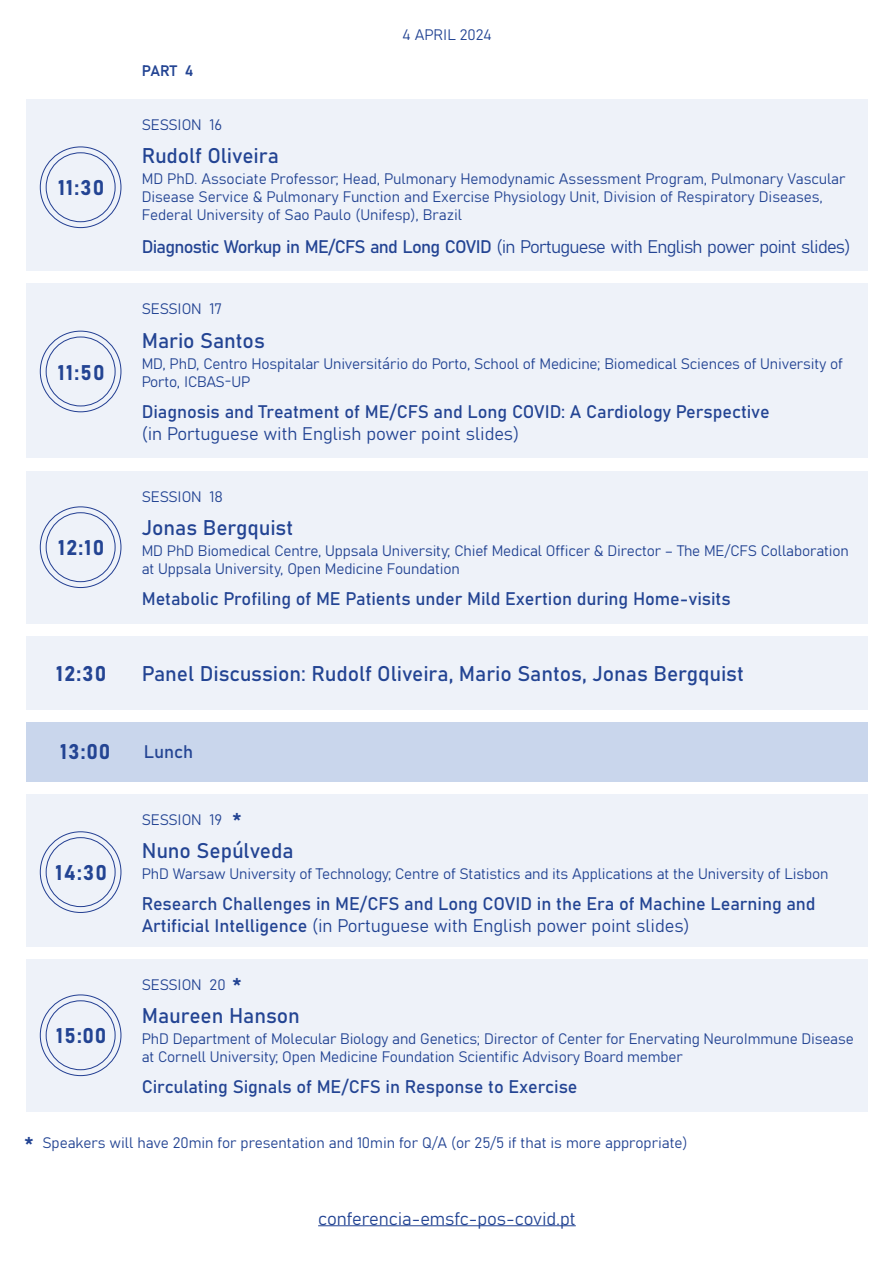
<style>
.page{position:relative;width:893px;height:1263px;background:#fff}
.page>*{position:absolute;margin:0;border:0;box-sizing:border-box;transform-origin:0 0}
.t1{font:21px "Bahnschrift";letter-spacing:-.005em;color:#234493}
.t2{font:18px/21.6px "Bahnschrift";letter-spacing:-.005em;color:#234493}
.t3{font:18px "Bahnschrift";letter-spacing:-.04em;color:#234493}
.t4{font:15px/18px "Bahnschrift";letter-spacing:-.01em;color:#234493}
.s1{font-size:21px}
</style>
<div class="page">
<div style="left:26px;top:99px;width:841px;height:172px;background:#eef2f9"></div>
<div style="left:40px;top:147px;width:81px;height:81px;border:1px solid #223e92;border-radius:50%"></div>
<div style="left:46px;top:152px;width:69px;height:70px;border:1px solid #223e92;border-radius:50%"></div>
<div style="left:26px;top:283px;width:841px;height:175px;background:#eef2f9"></div>
<div style="left:40px;top:331px;width:81px;height:81px;border:1px solid #223e92;border-radius:50%"></div>
<div style="left:46px;top:337px;width:69px;height:69px;border:1px solid #223e92;border-radius:50%"></div>
<div style="left:26px;top:471px;width:841px;height:153px;background:#eef2f9"></div>
<div style="left:40px;top:507px;width:81px;height:81px;border:1px solid #223e92;border-radius:50%"></div>
<div style="left:46px;top:512px;width:69px;height:70px;border:1px solid #223e92;border-radius:50%"></div>
<div style="left:26px;top:722px;width:841px;height:59px;background:#c9d6ec"></div>
<div style="left:26px;top:794px;width:841px;height:152px;background:#eef2f9"></div>
<div style="left:40px;top:831px;width:81px;height:82px;border:1px solid #223e92;border-radius:50%"></div>
<div style="left:46px;top:837px;width:69px;height:70px;border:1px solid #223e92;border-radius:50%"></div>
<div style="left:26px;top:959px;width:841px;height:153px;background:#eef2f9"></div>
<div style="left:40px;top:995px;width:81px;height:81px;border:1px solid #223e92;border-radius:50%"></div>
<div style="left:46px;top:1000px;width:69px;height:70px;border:1px solid #223e92;border-radius:50%"></div>
<hr style="left:318px;top:1225px;width:258px;height:1px;background:#234493">
<div style="left:26px;top:636px;width:841px;height:73px;background:#eef2f9"></div>
<p class="t4" style="left:142px;top:61px;width:53px">PART 4</p>
<p class="t4" style="left:142px;top:115px;width:82px">SESSION 16</p>
<h1 class="t1" style="left:142px;top:140px;width:139px">Rudolf Oliveira</h1>
<p class="t4" style="left:402px;top:25px;width:91px">4 APRIL 2024</p>
<h1 class="t1" style="left:58px;top:172px;width:48px">11:30</h1>
<p class="t4" style="left:142px;top:169px;width:705px">MD PhD. Associate Professor; Head, Pulmonary Hemodynamic Assessment Program, Pulmonary Vascular<br>Disease Service &amp; Pulmonary Function and Exercise Physiology Unit, Division of Respiratory Diseases,<br>Federal University of Sao Paulo (Unifesp), Brazil</p>
<p class="t3" style="left:142px;top:232px;width:710px">Diagnostic Workup in ME/CFS and Long COVID (in Portuguese with English power point slides)</p>
<p class="t4" style="left:142px;top:299px;width:82px">SESSION 17</p>
<h1 class="t1" style="left:142px;top:324px;width:125px">Mario Santos</h1>
<h1 class="t1" style="left:58px;top:356px;width:48px">11:50</h1>
<p class="t4" style="left:142px;top:353px;width:703px">MD, PhD, Centro Hospitalar Universitário do Porto, School of Medicine; Biomedical Sciences of University of<br>Porto, ICBAS-UP</p>
<p class="t2" style="left:142px;top:400px;width:629px">Diagnosis and Treatment of ME/CFS and Long COVID: A Cardiology Perspective (in Portuguese with English power point slides)</p>
<p class="t4" style="left:142px;top:486px;width:83px">SESSION 18</p>
<h1 class="t1" style="left:142px;top:512px;width:153px">Jonas Bergquist</h1>
<h1 class="t1" style="left:58px;top:532px;width:48px">12:10</h1>
<p class="t4" style="left:142px;top:541px;width:709px">MD PhD Biomedical Centre, Uppsala University; Chief Medical Officer &amp; Director – The ME/CFS Collaboration at Uppsala University, Open Medicine Foundation</p>
<p class="t2" style="left:142px;top:587px;width:591px">Metabolic Profiling of ME Patients under Mild Exertion during Home-visits</p>
<h1 class="t1" style="left:56px;top:658px;width:52px">12:30</h1>
<h1 class="t1" style="left:142px;top:658px;width:604px">Panel Discussion: Rudolf Oliveira, Mario Santos, Jonas Bergquist</h1>
<h1 class="t1" style="left:60px;top:735px;width:52px">13:00</h1>
<p class="t2" style="left:144px;top:740px;width:51px">Lunch</p>
<p class="t4" style="left:142px;top:809px;width:82px">SESSION 19</p>
<h1 class="t1" style="left:233px;top:806px;width:11px">*</h1>
<h1 class="t1" style="left:142px;top:834px;width:153px">Nuno Sepúlveda</h1>
<h1 class="t1" style="left:56px;top:857px;width:53px">14:30</h1>
<p class="t4" style="left:142px;top:863px;width:688px">PhD Warsaw University of Technology; Centre of Statistics and its Applications at the University of Lisbon</p>
<p class="t2" style="left:142px;top:892px;width:675px">Research Challenges in ME/CFS and Long COVID in the Era of Machine Learning and<br>Artificial Intelligence (in Portuguese with English power point slides)</p>
<p class="t4" style="left:142px;top:974px;width:85px">SESSION 20</p>
<h1 class="t1" style="left:233px;top:971px;width:11px">*</h1>
<h1 class="t1" style="left:142px;top:1000px;width:160px">Maureen Hanson</h1>
<h1 class="t1" style="left:56px;top:1020px;width:52px">15:00</h1>
<p class="t4" style="left:142px;top:1029px;width:714px">PhD Department of Molecular Biology and Genetics; Director of Center for Enervating NeuroImmune Disease at Cornell University; Open Medicine Foundation Scientific Advisory Board member</p>
<p class="t2" style="left:142px;top:1075px;width:437px">Circulating Signals of ME/CFS in Response to Exercise</p>
<p class="t4" style="left:25px;top:1133px;width:665px"><span class="s1">*</span> Speakers will have 20min for presentation and 10min for Q/A (or 25/5 if that is more appropriate)</p>
<p class="t2" style="left:318px;top:1206px;width:259px">conferencia-emsfc-pos-covid.pt</p>
</div>
